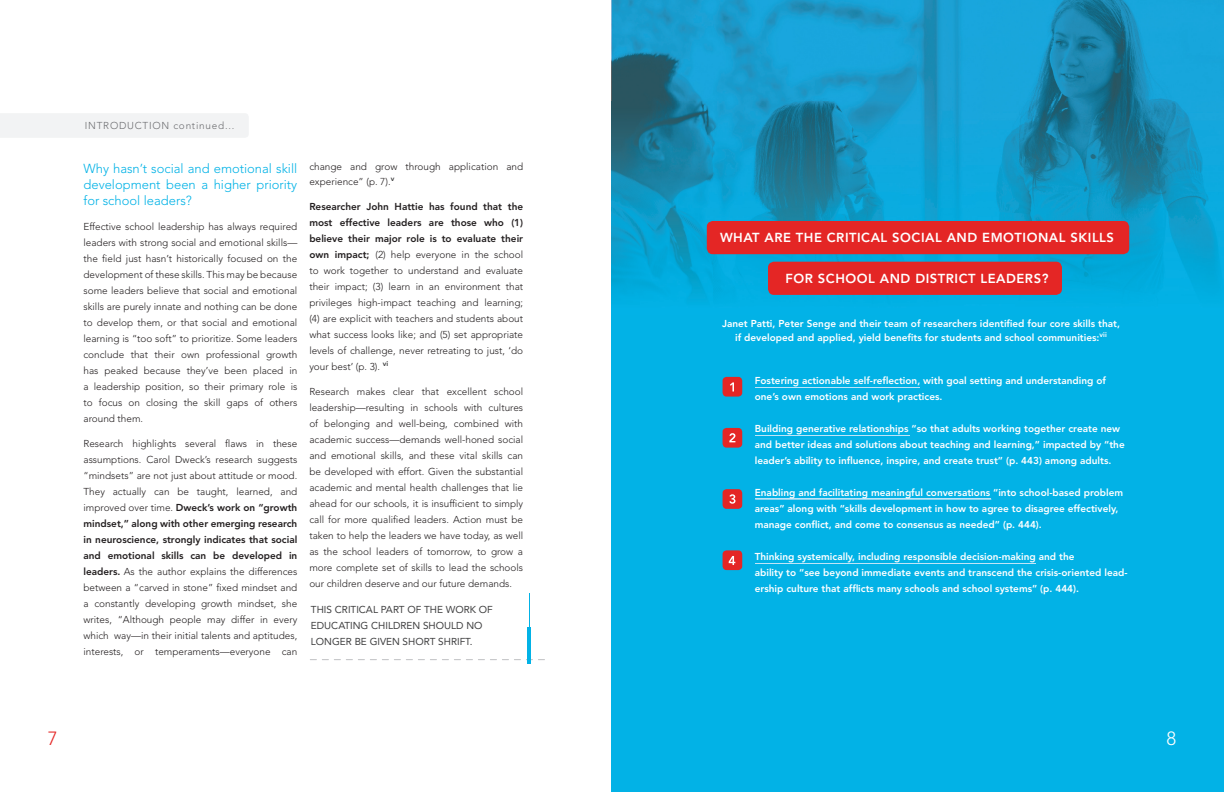
<style>
.page{position:relative;width:1224px;height:792px;background:#fff}
.page>*{position:absolute;margin:0;border:0;box-sizing:border-box;transform-origin:0 0}
.t1{font:300 19px "Avenir";color:#e42625}
.t2{font:300 19px "Avenir";color:#fff}
.t3{font:300 13px/16px "Avenir";color:#02b2e6;text-align:justify}
.t4{font:800 13px "Avenir";letter-spacing:.04em;color:#fff}
.t5{font:300 10px/16px "Avenir";color:#231f20;text-align:justify}
.t6{font:800 10px/16px "Avenir";color:#fff}
.t7{font:10px/16px "Avenir";color:#3e3e3f}
.t8{font:300 10px "Avenir";letter-spacing:.075em;color:#6c6d70}
.s1{font-weight:800}
</style>
<div class="page">
<div style="left:612px;top:0;width:612px;height:792px;background:#02b2e6"></div>
<img style="left:612px;top:0;width:102px;height:102px">
<img style="left:714px;top:0;width:510px;height:102px">
<img style="left:612px;top:102px;width:612px;height:195px">
<hr style="left:529px;top:593px;width:1px;height:70px;background:#02b2e6">
<svg style="left:310px;top:659px;width:235px;height:1px"></svg>
<hr style="left:527px;top:627px;width:4px;height:37px;background:#02b2e6">
<div style="left:0;top:113px;width:249px;height:25px;background:#f2f3f4"></div>
<div style="left:723px;top:377px;width:19px;height:20px;background:#e42625;border-radius:4px"></div>
<svg style="left:730px;top:382px;width:4px;height:10px"></svg>
<div style="left:723px;top:428px;width:19px;height:20px;background:#e42625;border-radius:4px"></div>
<svg style="left:729px;top:433px;width:6px;height:9px"></svg>
<div style="left:723px;top:489px;width:19px;height:20px;background:#e42625;border-radius:4px"></div>
<svg style="left:729px;top:494px;width:6px;height:10px"></svg>
<div style="left:723px;top:550px;width:19px;height:20px;background:#e42625;border-radius:4px"></div>
<svg style="left:729px;top:556px;width:6px;height:9px"></svg>
<hr style="left:755px;top:388px;width:165px;height:1px;background:#c0e4f7">
<hr style="left:755px;top:435px;width:155px;height:1px;background:#c0e4f7">
<hr style="left:756px;top:499px;width:235px;height:1px;background:#c0e4f7">
<hr style="left:755px;top:563px;width:281px;height:1px;background:#c0e4f7">
<div style="left:707px;top:221px;width:422px;height:33px;background:#e42625;border-radius:6px"></div>
<div style="left:768px;top:262px;width:294px;height:33px;background:#e42625;border-radius:6px"></div>
<p class="t8" style="left:85px;top:120px;width:151px">INTRODUCTION continued...</p>
<h2 class="t3" style="left:84px;top:160px;width:215px">Why hasn’t social and emotional skill development been a higher priority for school leaders?</h2>
<p class="t5" style="left:84px;top:218px;width:215px">Effective school leadership has always required leaders with strong social and emotional skills— the field just hasn’t historically focused on the development of these skills. This may be because some leaders believe that social and emotional skills are purely innate and nothing can be done to develop them, or that social and emotional learning is “too soft” to prioritize. Some leaders conclude that their own professional growth has peaked because they’ve been placed in a leadership position, so their primary role is to focus on closing the skill gaps of others around them.</p>
<p class="t5" style="left:84px;top:435px;width:215px">Research highlights several flaws in these assumptions. Carol Dweck’s research suggests “mindsets” are not just about attitude or mood.<br>They actually can be taught, learned, and improved over time. <span class="s1">Dweck’s work on “growth mindset,” along with other emerging research in neuroscience, strongly indicates that social and emotional skills can be developed in leaders.</span> As the author explains the differences between a “carved in stone” fixed mindset and a constantly developing growth mindset, she writes, “Although people may differ in every which way—in their initial talents and aptitudes, interests, or temperaments—everyone can</p>
<p class="t5" style="left:309px;top:159px;width:215px;line-height:15px">change and grow through application and experience” (p. 7).<sup>v</sup></p>
<p class="t5" style="left:309px;top:199px;width:215px"><span class="s1">Researcher John Hattie has found that the most effective leaders are those who (1) believe their major role is to evaluate their own impact;</span> (2) help everyone in the school to work together to understand and evaluate their impact; (3) learn in an environment that privileges high-impact teaching and learning; (4) are explicit with teachers and students about what success looks like; and (5) set appropriate levels of challenge, never retreating to just, ‘do your best’ (p. 3). <sup>vi</sup></p>
<p class="t5" style="left:309px;top:384px;width:215px">Research makes clear that excellent school leadership—resulting in schools with cultures of belonging and well-being, combined with academic success—demands well-honed social and emotional skills, and these vital skills can be developed with effort. Given the substantial academic and mental health challenges that lie ahead for our schools, it is insufficient to simply call for more qualified leaders. Action must be taken to help the leaders we have today, as well as the school leaders of tomorrow, to grow a more complete set of skills to lead the schools our children deserve and our future demands.</p>
<p class="t7" style="left:311px;top:601px;width:183px">THIS CRITICAL PART OF THE WORK OF<br>EDUCATING CHILDREN SHOULD NO<br>LONGER BE GIVEN SHORT SHRIFT.</p>
<h2 class="t4" style="left:720px;top:230px;width:395px">WHAT ARE THE CRITICAL SOCIAL AND EMOTIONAL SKILLS</h2>
<h2 class="t4" style="left:786px;top:271px;width:264px">FOR SCHOOL AND DISTRICT LEADERS?</h2>
<p class="t6" style="left:722px;top:317px;width:399px;line-height:14px;text-align:center">Janet Patti, Peter Senge and their team of researchers identified four core skills that, if developed and applied, yield benefits for students and school communities:<sup>vii</sup></p>
<p class="t6" style="left:755px;top:373px;width:353px">Fostering actionable self-reflection, with goal setting and understanding of one’s own emotions and work practices.</p>
<p class="t6" style="left:755px;top:421px;width:372px">Building generative relationships “so that adults working together create new and better ideas and solutions about teaching and learning,” impacted by “the leader’s ability to influence, inspire, and create trust” (p. 443) among adults.</p>
<p class="t6" style="left:755px;top:501px;width:365px">areas” along with “skills development in how to agree to disagree effectively, manage conflict, and come to consensus as needed” (p. 444).</p>
<p class="t6" style="left:755px;top:549px;width:374px">Thinking systemically, including responsible decision-making and the<br>ability to “see beyond immediate events and transcend the crisis-oriented lead&shy;ership culture that afflicts many schools and school systems” (p. 444).</p>
<p class="t6" style="left:755px;top:485px;width:370px">Enabling and facilitating meaningful conversations “into school-based problem</p>
<h1 class="t1" style="left:48px;top:727px;width:11px">7</h1>
<h1 class="t2" style="left:1166px;top:727px;width:11px">8</h1>
</div>
